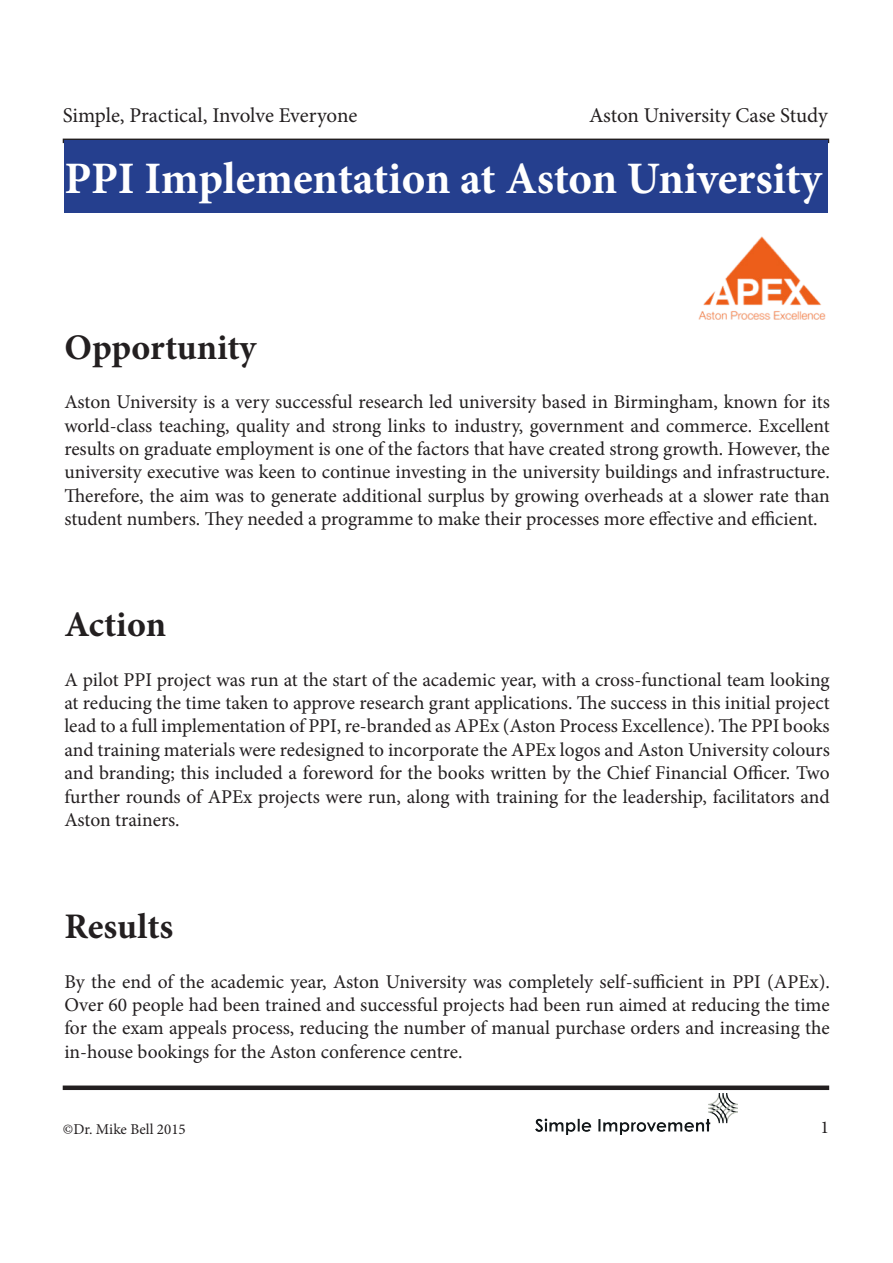
<style>
.page{position:relative;width:893px;height:1263px;background:#fff}
.page>*{position:absolute;margin:0;border:0;box-sizing:border-box;transform-origin:0 0}
.t1{font:700 45px "Minion Pro";letter-spacing:-.005em;color:#fff}
.t2{font:700 36px "Minion Pro";letter-spacing:-.005em;color:#231f20}
.t3{font:21px "Minion Pro";letter-spacing:-.005em;color:#231f20}
.t4{font:19.5px/23.4px "Minion Pro";letter-spacing:-.005em;color:#231f20;text-align:justify}
.t5{font:18px "Minion Pro";color:#231f20}
.t6{font:15px "Minion Pro";color:#231f20}
</style>
<div class="page">
<div style="left:63px;top:1085px;width:766px;height:5px;background:#231f20"></div>
<hr style="left:63px;top:139px;width:766px;height:4px;background:#231f20">
<img style="left:536px;top:1093px;width:201px;height:41px">
<img style="left:698px;top:236px;width:128px;height:84px">
<div style="left:64px;top:140px;width:764px;height:73px;background:#253f8e"></div>
<p class="t3" style="left:63px;top:101px;width:296px">Simple, Practical, Involve Everyone</p>
<p class="t3" style="left:589px;top:101px;width:240px">Aston University Case Study</p>
<p class="t1" style="left:64px;top:147px;width:759px">PPI Implementation at Aston University</p>
<p class="t2" style="left:64px;top:322px;width:193px">Opportunity</p>
<p class="t4" style="left:64px;top:390px;width:767px">Aston University is a very successful research led university based in Birmingham, known for its world-class teaching, quality and strong links to industry, government and commerce. Excellent results on graduate employment is one of the factors that have created strong growth. However, the university executive was keen to continue investing in the university buildings and infrastructure.<br>Therefore, the aim was to generate additional surplus by growing overheads at a slower rate than student numbers. They needed a programme to make their processes more effective and efficient.</p>
<p class="t2" style="left:64px;top:599px;width:103px">Action</p>
<p class="t4" style="left:64px;top:668px;width:767px">A pilot PPI project was run at the start of the academic year, with a cross-functional team looking at reducing the time taken to approve research grant applications. The success in this initial project lead to a full implementation of PPI, re-branded as APEx (Aston Process Excellence). The PPI books and training materials were redesigned to incorporate the APEx logos and Aston University colours and branding; this included a foreword for the books written by the Chief Financial Officer. Two further rounds of APEx projects were run, along with training for the leadership, facilitators and Aston trainers.</p>
<p class="t2" style="left:64px;top:901px;width:111px">Results</p>
<p class="t4" style="left:64px;top:970px;width:767px">By the end of the academic year, Aston University was completely self-sufficient in PPI (APEx).<br>Over 60 people had been trained and successful projects had been run aimed at reducing the time for the exam appeals process, reducing the number of manual purchase orders and increasing the in-house bookings for the Aston conference centre.</p>
<p class="t6" style="left:63px;top:1120px;width:124px">©Dr. Mike Bell 2015</p>
<p class="t5" style="left:820px;top:1115px;width:10px">1</p>
</div>
